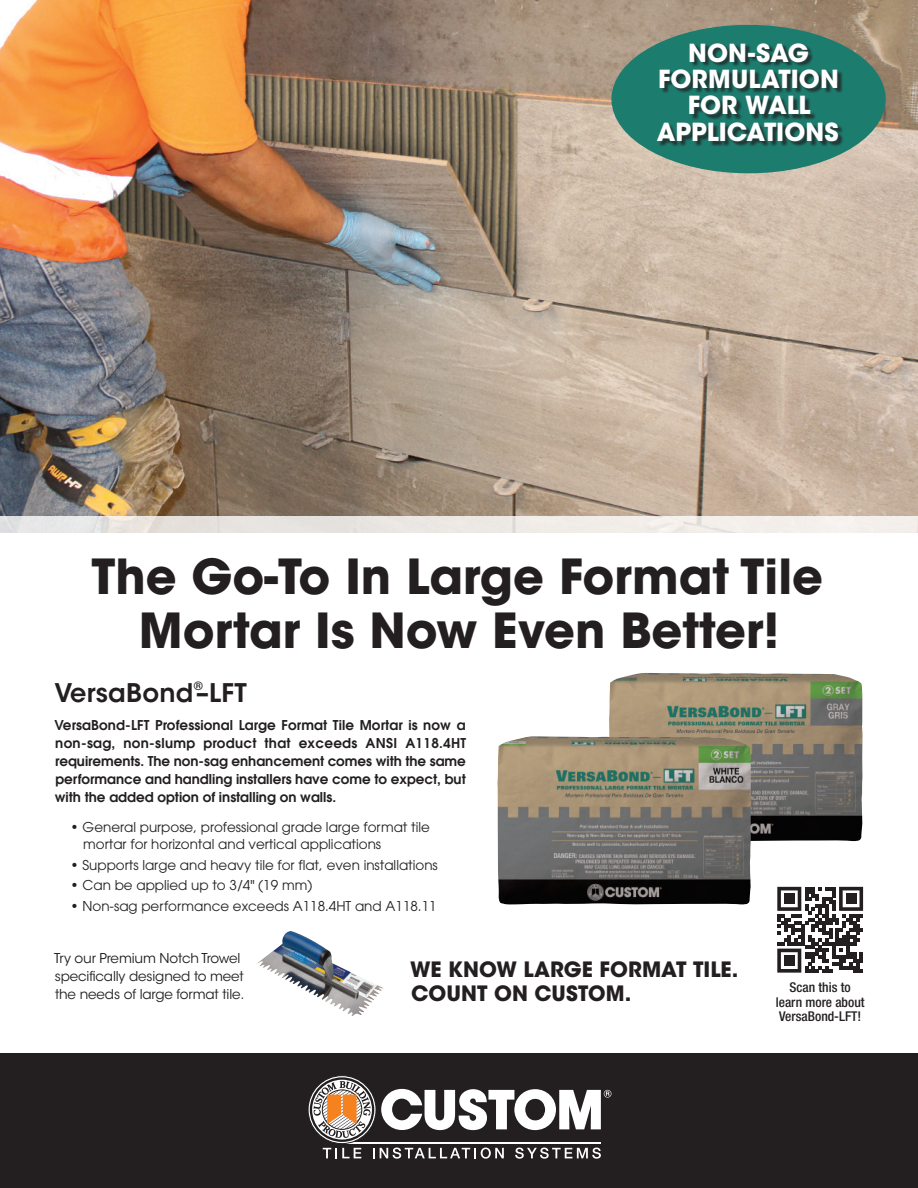
<style>
.page{position:relative;width:918px;height:1188px;background:#fff}
.page>*{position:absolute;margin:0;border:0;box-sizing:border-box;transform-origin:0 0}
.t1{font:700 48px/54px "ITC Avant Garde Std";color:#231f20;text-align:center}
.t2{font:600 25.5px "ITC Avant Garde Std";letter-spacing:.01em;color:#231f20}
.t3{font:700 24.75px/26.4px "ITC Avant Garde Std";color:#fff;text-align:center}
.t4{font:700 21px "ITC Avant Garde Std";color:#231f20}
.Text{font:600 13.5px/18px "Avant Garde";color:#231f20;text-align:justify}
.Text-2{font:13.5px/16.5px "Avant Garde";color:#231f20}
.t5{font:13.5px/18px "ITC Avant Garde Std";letter-spacing:-.01em;color:#231f20}
.t6{font:500 condensed 13.5px/14.2px "Helvetica Neue LT Std";color:#231f20;text-align:center}
.t7{font:600 11.4px "ITC Avant Garde Std";color:#231f20}
</style>
<div class="page">
<img style="left:0;top:0;width:918px;height:517px">
<img style="left:256px;top:931px;width:123px;height:85px">
<img style="left:609px;top:673px;width:254px;height:168px">
<img style="left:497px;top:736px;width:254px;height:169px">
<div style="left:0;top:1053px;width:918px;height:135px;background:#231f20"></div>
<svg style="left:323px;top:1148px;width:38px;height:10px"></svg>
<svg style="left:373px;top:1148px;width:131px;height:11px"></svg>
<svg style="left:515px;top:1148px;width:86px;height:11px"></svg>
<hr style="left:342px;top:1143px;width:259px;height:1px;background:#fff">
<svg style="left:308px;top:1076px;width:68px;height:68px"></svg>
<div style="left:308px;top:1075px;width:68px;height:69px;border:1px solid #211e1e;border-radius:50%"></div>
<svg style="left:381px;top:1089px;width:230px;height:41px"></svg>
<div style="left:310px;top:1077px;width:64px;height:65px;border:2px solid #211e1e;border-radius:50%"></div>
<svg style="left:314px;top:1081px;width:56px;height:57px"></svg>
<svg style="left:0;top:517px;width:918px;height:16px;fill:#ece9e6"></svg>
<div style="left:611px;top:25px;width:275px;height:148px;background:#1c7d6f;border-radius:50%"></div>
<div style="left:658px;top:44px;width:186px;height:102px;background:#231f20;opacity:.75"></div>
<svg style="left:777px;top:887px;width:86px;height:86px"></svg>
<div style="left:784px;top:894px;width:10px;height:10px;background:#231f20"></div>
<div style="left:846px;top:894px;width:10px;height:10px;background:#231f20"></div>
<div style="left:784px;top:955px;width:10px;height:11px;background:#231f20"></div>
<p class="t3" style="left:657px;top:39px;width:184px">NON-SAG<br>FORMULATION<br>FOR WALL<br>APPLICATIONS</p>
<p class="t1" style="left:91px;top:550px;width:733px">The Go-To In Large Format Tile<br>Mortar Is Now Even Better!</p>
<p class="t7" style="left:194px;top:678px;width:11px">®</p>
<p class="Text" style="left:54px;top:716px;width:413px">VersaBond-LFT Professional Large Format Tile Mortar is now a non-sag, non-slump product that exceeds ANSI A118.4HT requirements. The non-sag enhancement comes with the same performance and handling installers have come to expect, but with the added option of installing on walls.</p>
<p class="Text-2" style="left:83px;top:819px;width:348px;text-indent:-13px">• General purpose, professional grade large format tile mortar for horizontal and vertical applications</p>
<p class="Text-2" style="left:71px;top:856px;width:369px">• Supports large and heavy tile for flat, even installations</p>
<p class="Text-2" style="left:71px;top:877px;width:243px">• Can be applied up to 3/4" (19 mm)</p>
<p class="Text-2" style="left:71px;top:898px;width:368px">• Non-sag performance exceeds A118.4HT and A118.11</p>
<p class="t5" style="left:54px;top:949px;width:192px">Try our Premium Notch Trowel specifically designed to meet the needs of large format tile.</p>
<p class="t2" style="left:54px;top:677px;width:194px">VersaBond–LFT</p>
<p class="t4" style="left:410px;top:955px;width:330px">WE KNOW LARGE FORMAT TILE.</p>
<p class="t4" style="left:411px;top:979px;width:222px">COUNT ON CUSTOM.</p>
<p class="t6" style="left:776px;top:980px;width:90px">Scan this to learn more about<br>VersaBond-LFT!</p>
</div>
